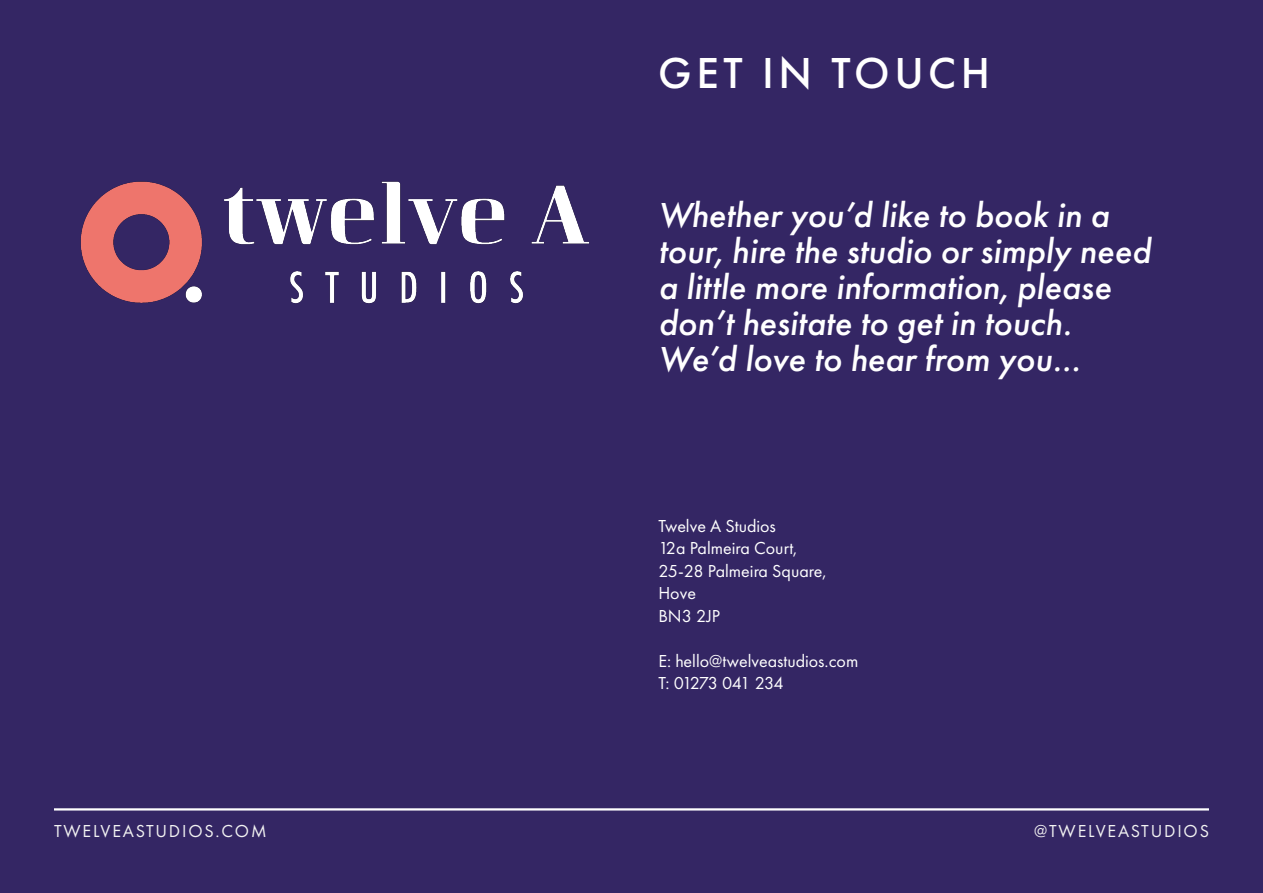
<style>
.page{position:relative;width:1263px;height:893px;background:#342664}
.page>*{position:absolute;margin:0;border:0;box-sizing:border-box;transform-origin:0 0}
.t1{font:500 45px "Futura PT";letter-spacing:.1em;color:#fff}
.t2{font:italic 500 36px/36px "Futura PT";color:#fff}
.t3{font:18px/22.5px "Futura PT";color:#fff}
.t4{font:18px "Futura PT";letter-spacing:.1em;color:#f2f2f2}
.t5{font:18px "Futura PT";letter-spacing:-.07em;color:#fff}
</style>
<div class="page">
<hr style="left:54px;top:808px;width:1155px;height:2px;background:#fff">
<img style="left:80px;top:181px;width:510px;height:123px">
<p class="t1" style="left:658px;top:46px;width:333px">GET IN TOUCH</p>
<p class="t2" style="left:658px;top:198px;width:494px">Whether you’d like to book in a tour, hire the studio or simply need a little more information, please don’t hesitate to get in touch.<br>We’d love to hear from you…</p>
<p class="t3" style="left:658px;top:514px;width:140px">Twelve A Studios<br>12a Palmeira Court,</p>
<p class="t3" style="left:658px;top:559px;width:170px">25-28 Palmeira Square,</p>
<p class="t3" style="left:658px;top:582px;width:39px">Hove</p>
<p class="t3" style="left:658px;top:604px;width:63px">BN3 2JP</p>
<p class="t3" style="left:658px;top:649px;width:201px">E: hello@twelveastudios.com</p>
<p class="t5" style="left:658px;top:672px;width:127px">T: 01273 041 234</p>
<p class="t4" style="left:54px;top:820px;width:214px">TWELVEASTUDIOS.COM</p>
<p class="t4" style="left:1034px;top:820px;width:176px">@TWELVEASTUDIOS</p>
</div>
